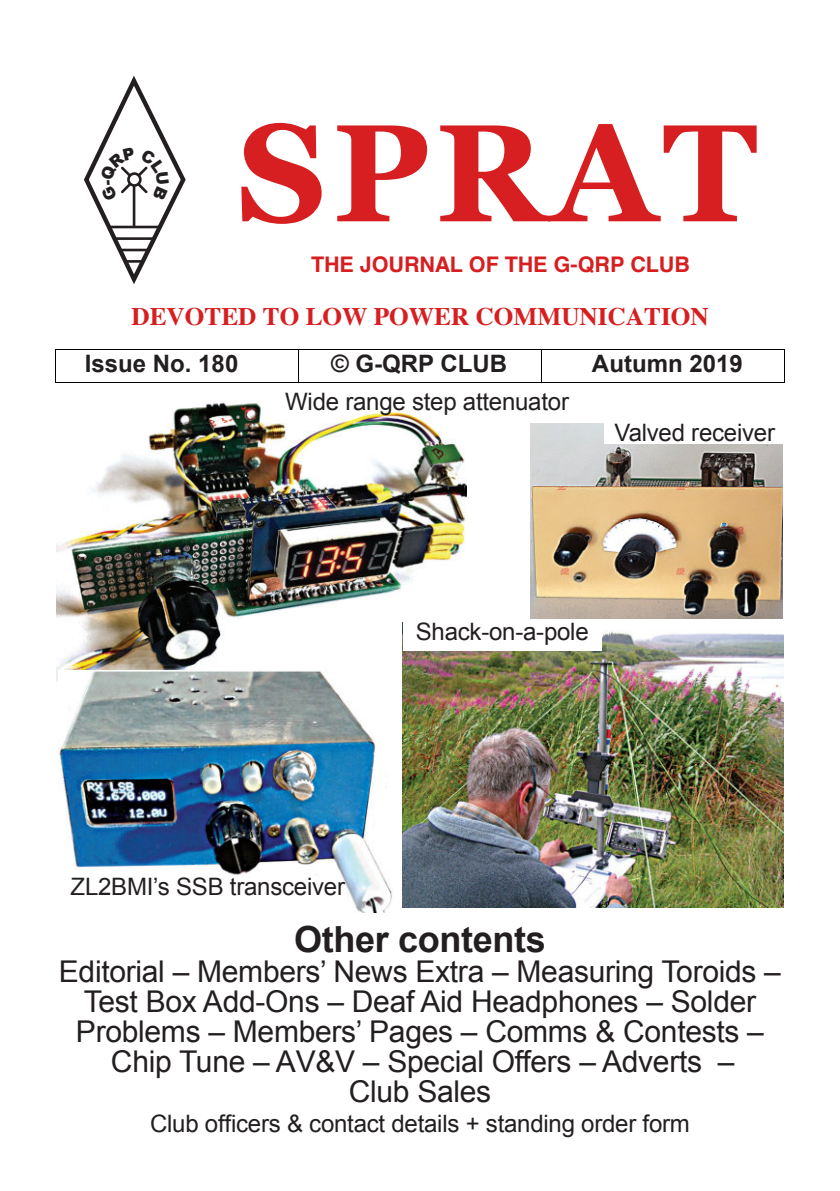
<style>
.page{position:relative;width:840px;height:1191px;background:#fff}
.page>*{position:absolute;margin:0;border:0;box-sizing:border-box;transform-origin:0 0}
.t1{font:700 36px "Arial";letter-spacing:-.01em;color:#231f20}
.t2{font:30px/30px "Arial";letter-spacing:-.01em;color:#231f20;text-align:center}
.t3{font:700 25.2px "Times";color:#d71e20}
.t4{font:24px "Arial";letter-spacing:-.01em;color:#231f20}
.t5{font:700 24px "Arial";color:#231f20}
.t6{font:700 21.6px "Helvetica";letter-spacing:-.005em;color:#d71e20}
.s1{font-style:inherit}
</style>
<div class="page">
<svg style="left:241px;top:123px;width:515px;height:101px"></svg>
<hr style="left:56px;top:349px;width:242px;height:1px;background:#000">
<hr style="left:299px;top:349px;width:242px;height:1px;background:#000">
<hr style="left:541px;top:349px;width:242px;height:1px;background:#000">
<hr style="left:55px;top:350px;width:1px;height:32px;background:#000">
<hr style="left:56px;top:382px;width:242px;height:1px;background:#000">
<hr style="left:298px;top:350px;width:1px;height:32px;background:#000">
<hr style="left:299px;top:382px;width:242px;height:1px;background:#000">
<hr style="left:541px;top:350px;width:1px;height:32px;background:#000">
<hr style="left:541px;top:382px;width:242px;height:1px;background:#000">
<hr style="left:783px;top:350px;width:1px;height:32px;background:#000">
<img style="left:57px;top:402px;width:409px;height:288px">
<img style="left:58px;top:670px;width:335px;height:243px">
<img style="left:403px;top:631px;width:379px;height:276px">
<div style="left:403px;top:622px;width:198px;height:28px;background:#fff"></div>
<img style="left:530px;top:423px;width:251px;height:195px">
<div style="left:604px;top:423px;width:180px;height:20px;background:#fff"></div>
<svg style="left:84px;top:76px;width:102px;height:208px"></svg>
<p class="t6" style="left:311px;top:247px;width:380px">THE JOURNAL OF THE G-QRP CLUB</p>
<p class="t3" style="left:131px;top:292px;width:578px">DEVOTED TO LOW POWER COMMUNICATION</p>
<p class="t5" style="left:85px;top:348px;width:155px">Issue No. 180</p>
<p class="t5" style="left:331px;top:348px;width:177px">© G-QRP CLUB</p>
<p class="t5" style="left:591px;top:348px;width:152px">Autumn 2019</p>
<p class="t4" style="left:285px;top:386px;width:285px">Wide range step attenuator</p>
<p class="t4" style="left:614px;top:417px;width:162px">Valved receiver</p>
<p class="t4" style="left:415px;top:615px;width:174px">Shack-on-a-pole</p>
<p class="t4" style="left:71px;top:870px;width:276px">ZL2BMI’s SSB transceiver</p>
<p class="t1" style="left:294px;top:915px;width:253px">Other contents</p>
<p class="t2" style="left:59px;top:957px;width:723px">Editorial – Members’ News Extra – Measuring Toroids –</p>
<p class="t2" style="left:76px;top:987px;width:689px">Test Box Add-Ons – Deaf Aid Headphones – Solder<br>Problems – Members’ Pages – Comms &amp; Contests –<br>Chip Tune – A<span class="s1">V</span>&amp;V – Special Offers – Adverts –</p>
<p class="t2" style="left:348px;top:1077px;width:144px">Club Sales</p>
<p class="t4" style="left:150px;top:1108px;width:541px">Club officers &amp; contact details + standing order form</p>
</div>
